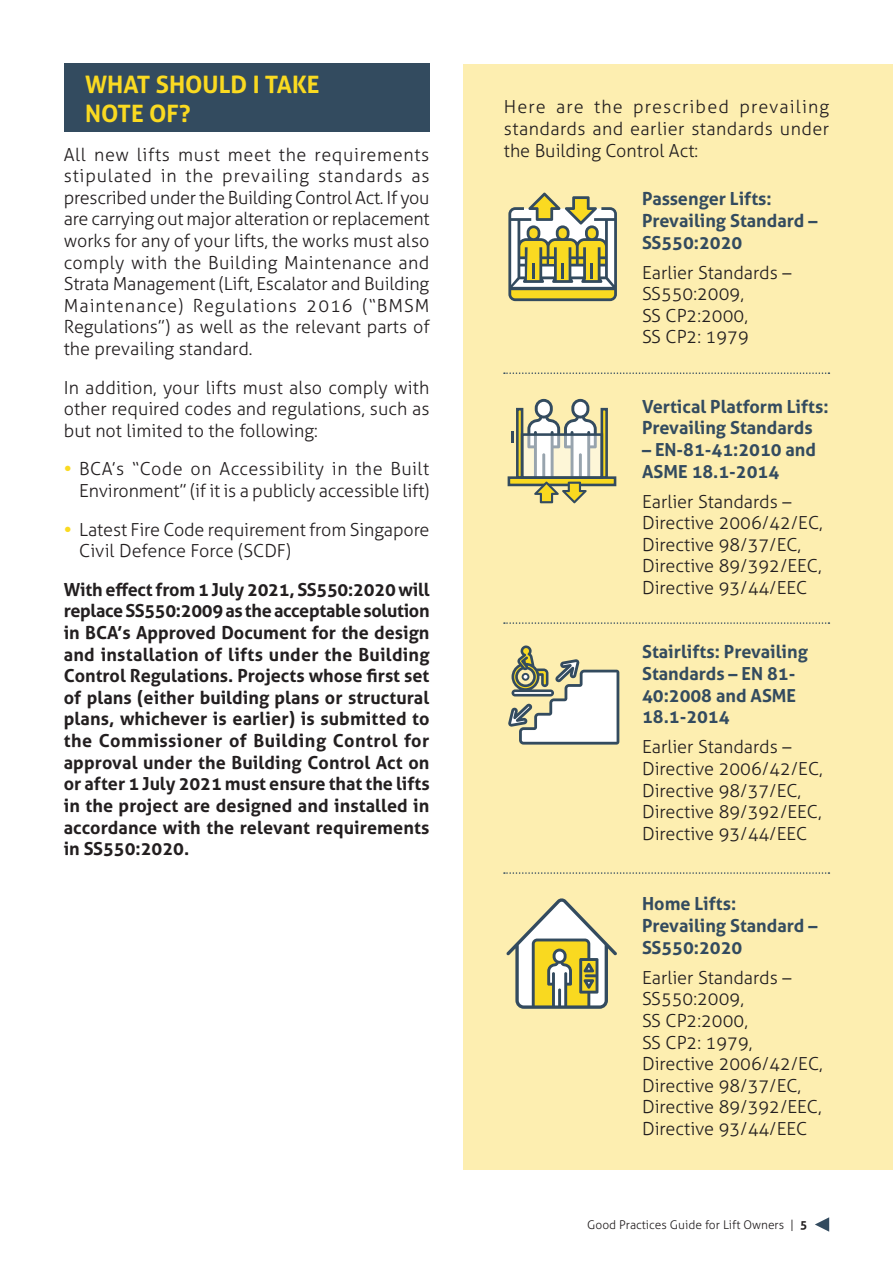
<style>
.page{position:relative;width:893px;height:1263px;background:#fff}
.page>*{position:absolute;margin:0;border:0;box-sizing:border-box;transform-origin:0 0}
.Sub_Header{font:700 24px/28.8px "Aller";color:#fada21}
.Body_Text{font:300 18px/21.6px "Aller";color:#231f20}
.Body_Text-2{font:700 18px/21.6px "Aller";letter-spacing:.01em;color:#231f20;text-align:justify}
.Body_Text-3{font:700 18px/21.6px "Aller";color:#334b5f}
.t1{font:300 12px "Aller";color:#231f20}
.s1{font-weight:700;color:#fada21}
.s2{font-weight:700}
</style>
<div class="page">
<div style="left:463px;top:64px;width:430px;height:1105px;background:#fdeeb0"></div>
<div style="left:64px;top:64px;width:365px;height:68px;background:#334b5f"></div>
<svg style="left:504px;top:372px;width:325px;height:2px"></svg>
<svg style="left:504px;top:622px;width:325px;height:2px"></svg>
<svg style="left:504px;top:872px;width:325px;height:2px"></svg>
<svg style="left:508px;top:193px;width:109px;height:108px;background:#b9b682"></svg>
<svg style="left:508px;top:645px;width:111px;height:100px"></svg>
<svg style="left:506px;top:898px;width:111px;height:111px"></svg>
<div style="left:522px;top:435px;width:80px;height:43px;background:#fdf6d7"></div>
<div style="left:516px;top:408px;width:7px;height:71px;border:3px solid #334b5f"></div>
<div style="left:601px;top:408px;width:7px;height:71px;border:3px solid #334b5f"></div>
<div style="left:509px;top:478px;width:106px;height:7px;background:#f9d920"></div>
<div style="left:508px;top:476px;width:108px;height:10px;border:3px solid #334b5f"></div>
<svg style="left:527px;top:399px;width:70px;height:104px"></svg>
<div style="left:521px;top:433px;width:82px;height:46px;border:3px solid #334b5f"></div>
<svg style="left:511px;top:431px;width:3px;height:11px"></svg>
<svg style="left:815px;top:1217px;width:14px;height:15px"></svg>
<p class="Sub_Header" style="left:85px;top:70px;width:236px">WHAT SHOULD I TAKE<br>NOTE OF?</p>
<p class="Body_Text" style="left:64px;top:143px;width:367px;text-align:justify">All new lifts must meet the requirements stipulated in the prevailing standards as prescribed under the Building Control Act. If you are carrying out major alteration or replacement works for any of your lifts, the works must also comply with the Building Maintenance and Strata Management (Lift, Escalator and Building Maintenance) Regulations 2016 (“BMSM Regulations”) as well as the relevant parts of the prevailing standard.</p>
<p class="Body_Text" style="left:64px;top:376px;width:367px;text-align:justify">In addition, your lifts must also comply with other required codes and regulations, such as but not limited to the following:</p>
<p class="Body_Text" style="left:64px;top:458px;width:367px;text-align:right"><span class="s1">•</span> BCA’s “Code on Accessibility in the Built<br>Environment” (if it is a publicly accessible lift)</p>
<p class="Body_Text" style="left:79px;top:518px;width:352px;text-indent:-15px"><span class="s1">•</span> Latest Fire Code requirement from Singapore<br>Civil Defence Force (SCDF)</p>
<p class="Body_Text-2" style="left:64px;top:578px;width:367px">With effect from 1 July 2021, SS550:2020 will replace SS550:2009 as the acceptable solution in BCA’s Approved Document for the design and installation of lifts under the Building Control Regulations. Projects whose first set of plans (either building plans or structural plans, whichever is earlier) is submitted to the Commissioner of Building Control for approval under the Building Control Act on or after 1 July 2021 must ensure that the lifts in the project are designed and installed in accordance with the relevant requirements in SS550:2020.</p>
<p class="Body_Text" style="left:504px;top:96px;width:327px;text-align:justify">Here are the prescribed prevailing standards and earlier standards under the Building Control Act:</p>
<p class="Body_Text-3" style="left:642px;top:188px;width:177px">Passenger Lifts:<br>Prevailing Standard –<br>SS550:2020</p>
<p class="Body_Text" style="left:642px;top:261px;width:151px">Earlier Standards –<br>SS550:2009,<br>SS CP2:2000,<br>SS CP2: 1979</p>
<p class="Body_Text-3" style="left:642px;top:395px;width:188px">Vertical Platform Lifts:<br>Prevailing Standards</p>
<p class="Body_Text-3" style="left:642px;top:439px;width:176px">– EN-81-41:2010 and<br>ASME 18.1-2014</p>
<p class="Body_Text" style="left:642px;top:490px;width:182px">Earlier Standards –<br>Directive 2006/42/EC,<br>Directive 98/37/EC,<br>Directive 89/392/EEC,<br>Directive 93/44/EEC</p>
<p class="Body_Text-3" style="left:642px;top:641px;width:167px">Stairlifts: Prevailing<br>Standards – EN 81-<br>40:2008 and ASME<br>18.1-2014</p>
<p class="Body_Text" style="left:642px;top:736px;width:182px">Earlier Standards –<br>Directive 2006/42/EC,<br>Directive 98/37/EC,<br>Directive 89/392/EEC,<br>Directive 93/44/EEC</p>
<p class="Body_Text-3" style="left:642px;top:893px;width:177px">Home Lifts:<br>Prevailing Standard –<br>SS550:2020</p>
<p class="Body_Text" style="left:642px;top:966px;width:182px">Earlier Standards –<br>SS550:2009,<br>SS CP2:2000,<br>SS CP2: 1979,<br>Directive 2006/42/EC,<br>Directive 98/37/EC,<br>Directive 89/392/EEC,<br>Directive 93/44/EEC</p>
<p class="t1" style="left:587px;top:1217px;width:222px">Good Practices Guide for Lift Owners | <span class="s2">5</span></p>
</div>
